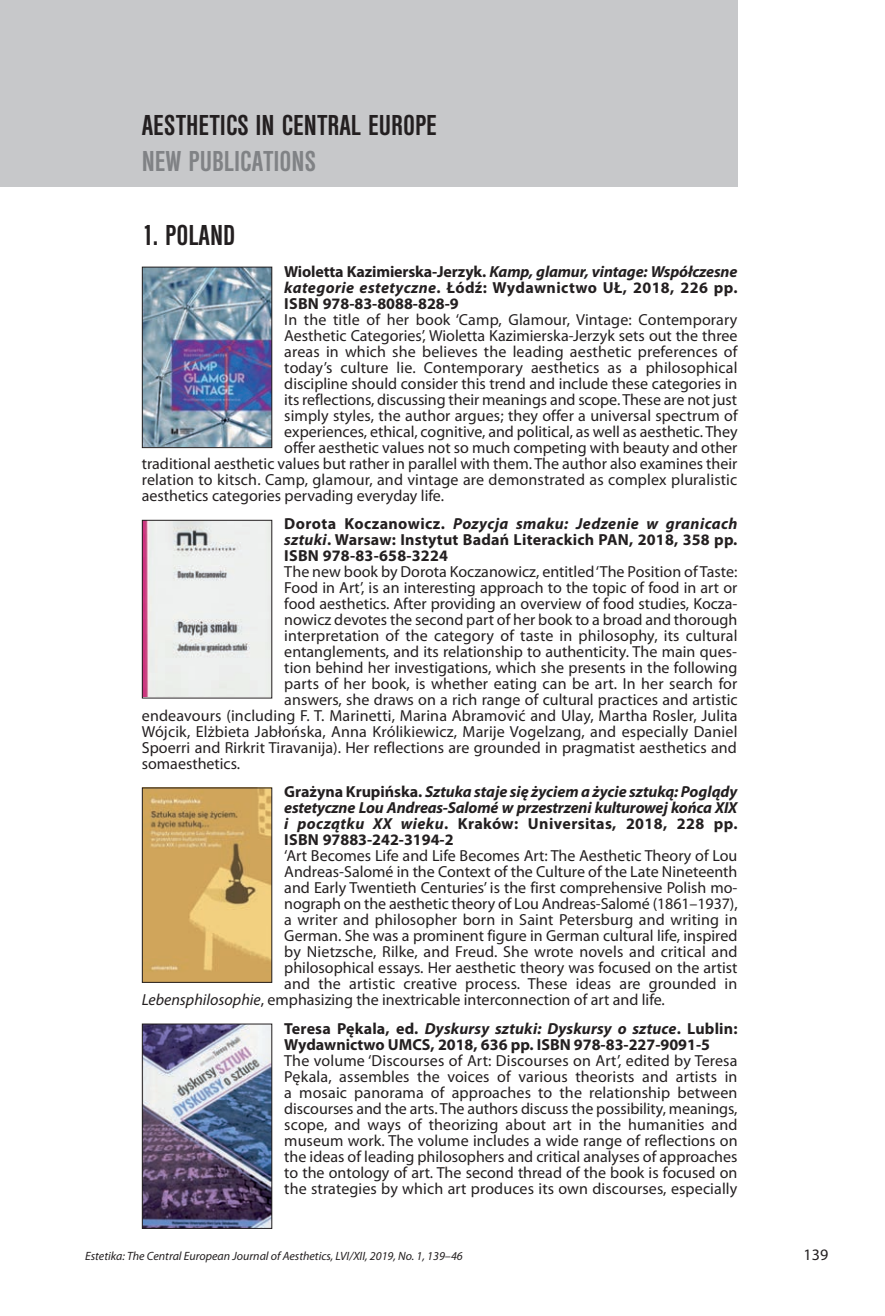
<style>
.page{position:relative;width:885px;height:1316px;background:#fff}
.page>*{position:absolute;margin:0;border:0;box-sizing:border-box;transform-origin:0 0}
.t1{font:700 condensed 30px "Nimbus Sans DCE";color:#231f20}
.t2{font:700 condensed 30px "Nimbus Sans DCE";color:#808285}
.t3{font:16px/16px "Myriad Pro";color:#231f20;text-align:justify}
.t4{font:700 16px/16px "Myriad Pro";letter-spacing:.015em;color:#231f20;text-align:justify}
.t5{font:italic 700 16px/16px "Myriad Pro";letter-spacing:-.015em;color:#231f20;text-align:justify}
.t6{font:italic 12px "Myriad Pro";color:#231f20}
.s1{font-style:italic}
.s2{font-style:normal}
</style>
<div class="page">
<div style="left:0;top:0;width:737px;height:187px;background:#c7c8ca"></div>
<img style="left:144px;top:268px;width:126px;height:178px">
<div style="left:142px;top:266px;width:130px;height:182px;border:1px solid #231f20"></div>
<img style="left:144px;top:522px;width:126px;height:174px">
<div style="left:142px;top:520px;width:130px;height:178px;border:1px solid #231f20"></div>
<img style="left:144px;top:789px;width:126px;height:191px">
<div style="left:142px;top:787px;width:130px;height:195px;border:1px solid #231f20"></div>
<img style="left:144px;top:1025px;width:126px;height:201px">
<div style="left:142px;top:1023px;width:130px;height:205px;border:1px solid #231f20"></div>
<h1 class="t1" style="left:142px;top:107px;width:297px">AESTHETICS IN CENTRAL EUROPE</h1>
<h1 class="t2" style="left:142px;top:143px;width:175px">NEW PUBLICATIONS</h1>
<h1 class="t1" style="left:142px;top:217px;width:95px">1. POLAND</h1>
<p class="t4" style="left:284px;top:264px;width:454px">Wioletta Kazimierska-Jerzyk. <span class="s1">Kamp, glamur, vintage: Współczes ne kategorie estetyczne</span>. Łódź: Wydawnictwo UŁ, 2018, 226 pp.<br>ISBN 978-83-8088-828-9</p>
<p class="t3" style="left:284px;top:312px;width:454px">In the title of her book ‘Camp, Glamour, Vintage: Contemporary</p>
<p class="t3" style="left:284px;top:328px;width:454px">Aesthetic Categories’, Wioletta Kazimierska-Jerzyk sets out the three</p>
<p class="t3" style="left:284px;top:344px;width:454px">areas in which she believes the leading aesthetic preferences of</p>
<p class="t3" style="left:284px;top:360px;width:454px">today’s culture lie. Contemporary aesthetics as a philosophical</p>
<p class="t3" style="left:284px;top:376px;width:454px">discipline should consider this trend and include these categories in</p>
<p class="t3" style="left:284px;top:392px;width:454px">its reflections, discussing their meanings and scope. These are not just</p>
<p class="t3" style="left:284px;top:408px;width:455px">simply styles, the author argues; they offer a universal spectrum of</p>
<p class="t3" style="left:284px;top:424px;width:455px">experiences, ethical, cognitive, and political, as well as aesthetic. They</p>
<p class="t3" style="left:284px;top:440px;width:454px">offer aesthetic values not so much competing with beauty and other</p>
<p class="t3" style="left:142px;top:456px;width:597px">traditional aesthetic values but rather in parallel with them. The author also examines their</p>
<p class="t3" style="left:142px;top:472px;width:597px">relation to kitsch. Camp, glamour, and vintage are demonstrated as complex pluralistic</p>
<p class="t3" style="left:142px;top:488px;width:304px">aesthetics categories pervading everyday life.</p>
<p class="t4" style="left:284px;top:516px;width:454px">Dorota Koczanowicz. <span class="s1">Pozycja smaku: Jedzenie w granicach sztuki</span>. Warsaw: Instytut Badań Literackich PAN, 2018, 358 pp.<br>ISBN 978-83-658-3224</p>
<p class="t3" style="left:284px;top:564px;width:454px">The new book by Dorota Koczanowicz, entitled ‘The Position of Taste:</p>
<p class="t3" style="left:284px;top:580px;width:454px">Food in Art’, is an interesting approach to the topic of food in art or</p>
<p class="t3" style="left:284px;top:596px;width:454px">food aesthetics. After providing an overview of food studies, Kocza -</p>
<p class="t3" style="left:284px;top:612px;width:454px">nowicz devotes the second part of her book to a broad and thorough</p>
<p class="t3" style="left:284px;top:628px;width:454px">interpretation of the category of taste in philosophy, its cultural</p>
<p class="t3" style="left:284px;top:644px;width:454px">entanglements, and its relationship to authenticity. The main ques -</p>
<p class="t3" style="left:284px;top:660px;width:454px">tion behind her investigations, which she presents in the following</p>
<p class="t3" style="left:284px;top:676px;width:454px">parts of her book, is whether eating can be art. In her search for</p>
<p class="t3" style="left:284px;top:692px;width:455px">answers, she draws on a rich range of cultural practices and artistic</p>
<p class="t3" style="left:142px;top:708px;width:597px">endeavours (including F. T. Marinetti, Marina Abramović and Ulay, Martha Rosler, Julita</p>
<p class="t3" style="left:142px;top:724px;width:597px">Wójcik, Elżbieta Jabłońska, Anna Królikiewicz, Marije Vogelzang, and especially Daniel</p>
<p class="t3" style="left:142px;top:740px;width:596px">Spoerri and Rirkrit Tiravanija). Her reflections are grounded in pragmatist aesthetics and</p>
<p class="t3" style="left:142px;top:756px;width:100px">somaesthetics.</p>
<p class="t5" style="left:284px;top:784px;width:454px"><span class="s2">Grażyna Krupińska.</span> Sztuka staje się życiem a życie sztuką: Poglądy estetyczne Lou Andreas-Salomé w przestrzeni kulturowej końca XIX i początku XX wieku<span class="s2">. Kraków: Universitas, 2018, 228 pp.<br>ISBN 97883-242-3194-2</span></p>
<p class="t3" style="left:284px;top:848px;width:454px">‘Art Becomes Life and Life Becomes Art: The Aesthetic Theory of Lou</p>
<p class="t3" style="left:284px;top:864px;width:454px">Andreas-Salomé in the Context of the Culture of the Late Nineteenth</p>
<p class="t3" style="left:284px;top:880px;width:454px">and Early Twentieth Centuries’ is the first comprehensive Polish mo -</p>
<p class="t3" style="left:284px;top:896px;width:455px">nograph on the aesthetic theory of Lou Andreas-Salomé (1861–1937),</p>
<p class="t3" style="left:284px;top:912px;width:454px">a writer and philosopher born in Saint Petersburg and writing in</p>
<p class="t3" style="left:284px;top:928px;width:454px">German. She was a prominent figure in German cultural life, inspired</p>
<p class="t3" style="left:284px;top:944px;width:454px">by Nietzsche, Rilke, and Freud. She wrote novels and critical and</p>
<p class="t3" style="left:284px;top:960px;width:454px">philosophical essays. Her aesthetic theory was focused on the artist</p>
<p class="t3" style="left:284px;top:976px;width:454px">and the artistic creative process. These ideas are grounded in</p>
<p class="t3" style="left:142px;top:992px;width:524px"><span class="s1">Lebensphilosophie</span>, emphasizing the inextricable interconnection of art and life.</p>
<p class="t4" style="left:284px;top:1021px;width:454px">Teresa Pękala, ed. <span class="s1">Dyskursy sztuki: Dyskursy o sztuce</span>. Lublin:<br>Wydawnictwo UMCS, 2018, 636 pp. ISBN 978-83-227-9091-5</p>
<p class="t3" style="left:284px;top:1053px;width:455px">The volume ‘Discourses of Art: Discourses on Art’, edited by Teresa Pękala, assembles the voices of various theorists and artists in a mosaic panorama of approaches to the relationship between discourses and the arts. The authors discuss the possibility, meanings, scope, and ways of theorizing about art in the humanities and museum work. The volume includes a wide range of reflections on the ideas of leading philosophers and critical analyses of approaches to the ontology of art. The second thread of the book is focused on the strategies by which art produces its own discourses, especially</p>
<p class="t6" style="left:85px;top:1251px;width:379px">Estetika: The Central European Journal of Aesthetics, LVI/XII, 2019, No. 1, 139–46</p>
<p class="t3" style="left:803px;top:1247px;width:26px">139</p>
</div>
